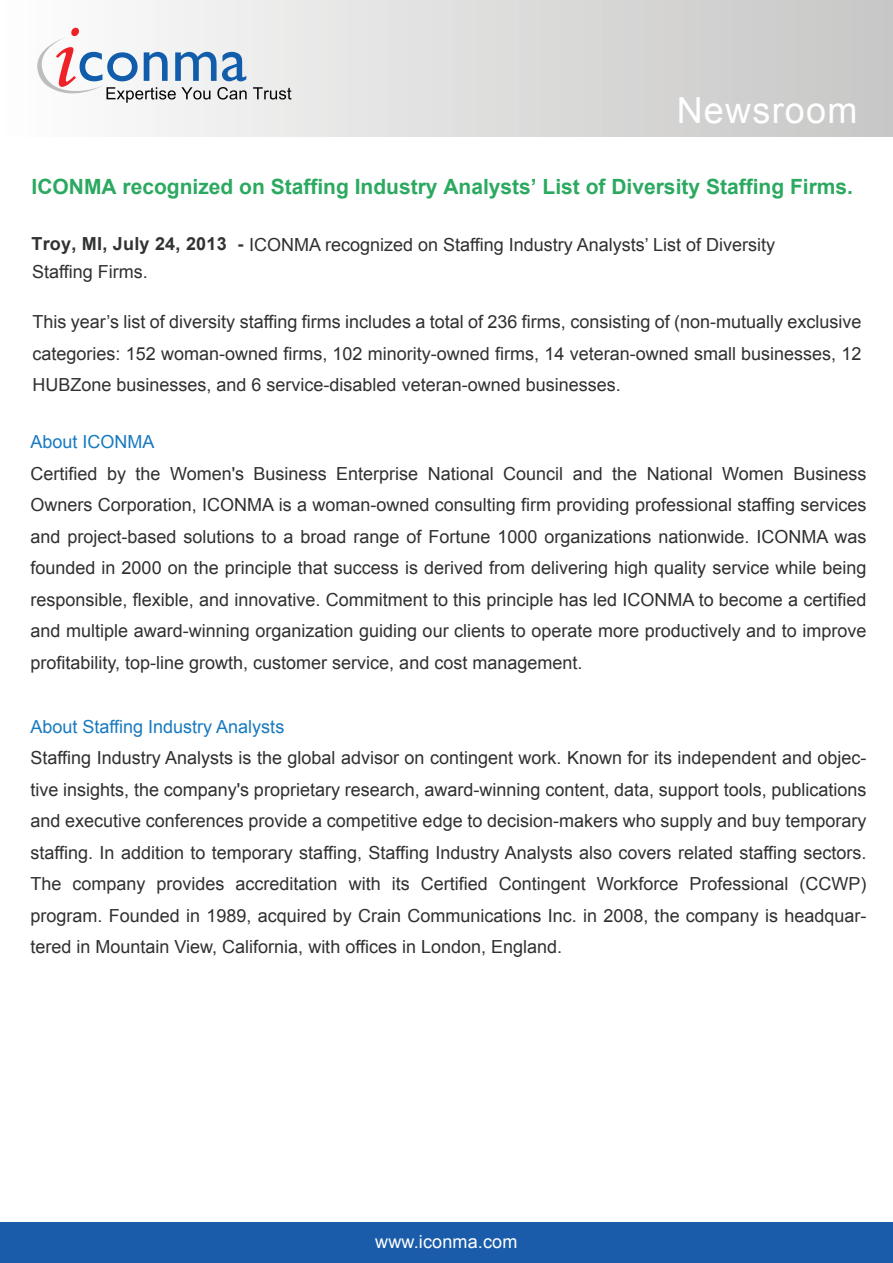
<style>
.page{position:relative;width:893px;height:1263px;background:#fff}
.page>*{position:absolute;margin:0;border:0;box-sizing:border-box;transform-origin:0 0}
.t1{font:36px "Arial";letter-spacing:.035em;color:#fff}
.t2{font:700 21px "Arial";color:#2ca960}
.t3{font:18px/31.5px "Arial";color:#2f3030;text-align:justify}
.t4{font:18px "Arial";color:#187abf}
.t5{font:18px "Arial";letter-spacing:.01em;color:#fff}
.s1{font-weight:700;color:#313232}
</style>
<div class="page">
<div style="left:0;top:0;width:892px;height:137px;background:linear-gradient(to right,#fdfdfd,#c6c6c5)"></div>
<svg style="left:30px;top:28px;width:217px;height:75px"></svg>
<svg style="left:253px;top:87px;width:38px;height:13px"></svg>
<div style="left:0;top:1223px;width:893px;height:40px;background:#1a5caa"></div>
<h1 class="t1" style="left:677px;top:87px;width:182px">Newsroom</h1>
<p class="t2" style="left:32px;top:172px;width:823px">ICONMA recognized on Staffing Industry Analysts’ List of Diversity Staffing Firms.</p>
<p class="t3" style="left:32px;top:229px;width:745px"><span class="s1">Troy, MI, July 24, 2013 -</span> ICONMA recognized on Staffing Industry Analysts’ List of Diversity</p>
<p class="t3" style="left:32px;top:256px;width:117px">Staffing Firms.</p>
<p class="t3" style="left:32px;top:306px;width:830px">This year’s list of diversity staffing firms includes a total of 236 firms, consisting of (non-mutually exclusive categories: 152 woman-owned firms, 102 minority-owned firms, 14 veteran-owned small businesses, 12<br>HUBZone businesses, and 6 service-disabled veteran-owned businesses.</p>
<p class="t4" style="left:30px;top:430px;width:126px">About ICONMA</p>
<p class="t3" style="left:30px;top:458px;width:837px">Certified by the Women's Business Enterprise National Council and the National Women Business Owners Corporation, ICONMA is a woman-owned consulting firm providing professional staffing services and project-based solutions to a broad range of Fortune 1000 organizations nationwide. ICONMA was founded in 2000 on the principle that success is derived from delivering high quality service while being responsible, flexible, and innovative. Commitment to this principle has led ICONMA to become a certified and multiple award-winning organization guiding our clients to operate more productively and to improve profitability, top-line growth, customer service, and cost management.</p>
<p class="t4" style="left:30px;top:715px;width:255px">About Staffing Industry Analysts</p>
<p class="t3" style="left:30px;top:742px;width:838px">Staffing Industry Analysts is the global advisor on contingent work. Known for its independent and objec&shy;tive insights, the company's proprietary research, award-winning content, data, support tools, publications and executive conferences provide a competitive edge to decision-makers who supply and buy temporary staffing. In addition to temporary staffing, Staffing Industry Analysts also covers related staffing sectors.<br>The company provides accreditation with its Certified Contingent Workforce Professional (CCWP) program. Founded in 1989, acquired by Crain Communications Inc. in 2008, the company is headquar&shy;tered in Mountain View, California, with offices in London, England.</p>
<p class="t5" style="left:375px;top:1229px;width:144px">www.iconma.com</p>
</div>
